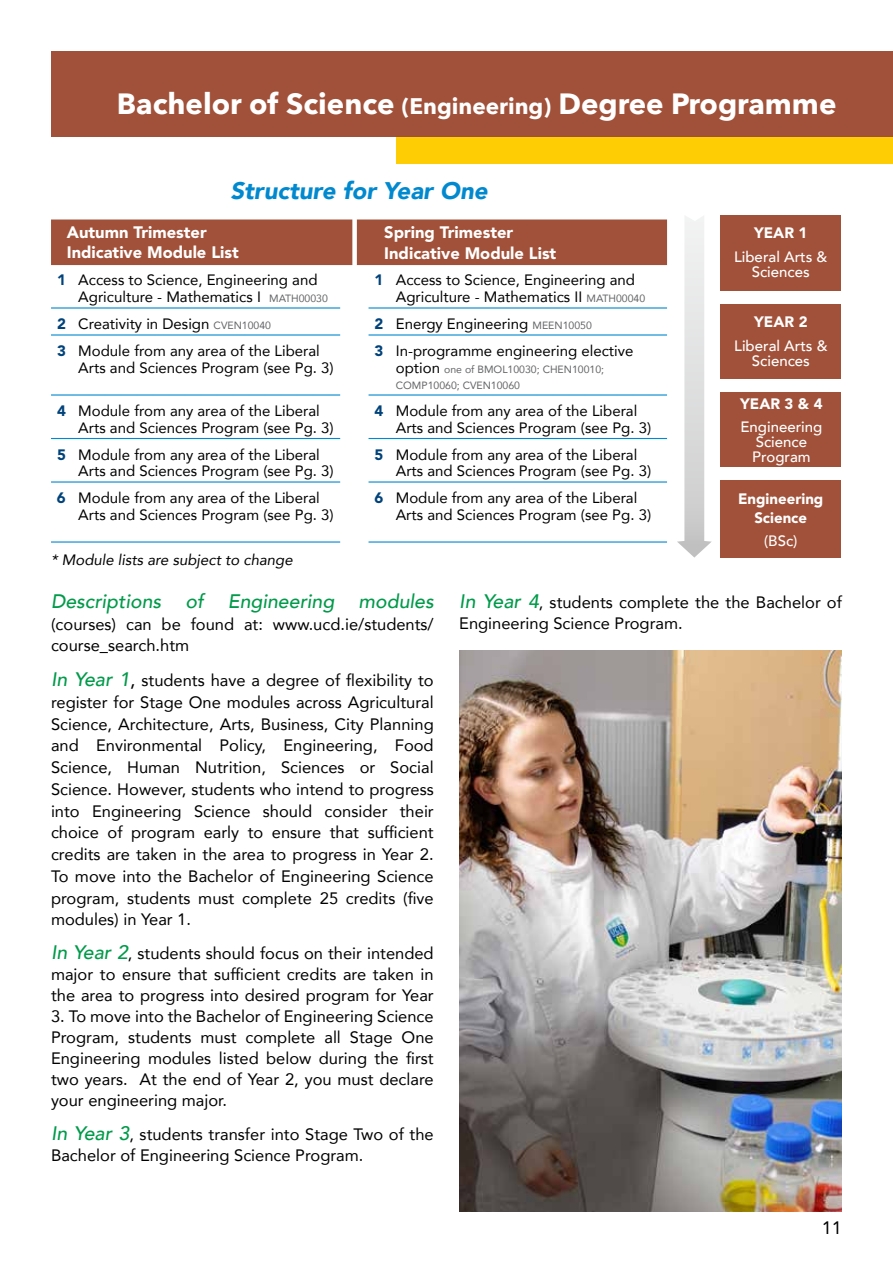
<style>
.page{position:relative;width:893px;height:1263px;background:#fff}
.page>*{position:absolute;margin:0;border:0;box-sizing:border-box;transform-origin:0 0}
.t1{font:700 29.25px "Avenir Next";color:#fff}
.t2{font:italic 900 24px "Avenir";color:#0089cf}
.t3{font:italic 500 19.5px "Avenir";color:#009a4a}
.t4{font:18px "Avenir";color:#000}
.t5{font:16.5px/21.8px "Avenir";color:#000}
.t6{font:900 16.5px/19.5px "Avenir";color:#fff}
.t7{font:15px/16.5px "Avenir";color:#000}
.t8{font:500 15px/15px "Avenir LT";color:#fff;text-align:center}
.t9{font:900 15px/19px "Avenir";color:#fff;text-align:center}
.t10{font:italic 15px "Avenir";color:#000}
.t11{font:10.5px/16.5px "Avenir";color:#636466}
.s1{font-size:22.5px}
.s2{font-weight:900;color:#00427a}
.s3{font-size:10.5px;color:#636466}
.s4{font-size:15px;color:#000}
.s5{font-weight:500;font-style:italic;font-size:19.5px;color:#009a4a}
.s6{font-size:19.5px}
</style>
<div class="page">
<div style="left:397px;top:134px;width:496px;height:30px;background:#ffcd03"></div>
<div style="left:51px;top:51px;width:842px;height:85px;background:#a15139"></div>
<svg style="left:677px;top:216px;width:35px;height:342px"></svg>
<div style="left:51px;top:219px;width:616px;height:46px;background:#a15139"></div>
<hr style="left:51px;top:307px;width:289px;height:2px;background:#0089cf">
<hr style="left:369px;top:307px;width:298px;height:2px;background:#0089cf">
<hr style="left:51px;top:334px;width:289px;height:2px;background:#0089cf">
<hr style="left:369px;top:334px;width:298px;height:2px;background:#0089cf">
<hr style="left:51px;top:394px;width:289px;height:2px;background:#0089cf">
<hr style="left:369px;top:394px;width:298px;height:2px;background:#0089cf">
<hr style="left:51px;top:438px;width:289px;height:1px;background:#0089cf">
<hr style="left:369px;top:438px;width:298px;height:1px;background:#0089cf">
<hr style="left:51px;top:481px;width:289px;height:2px;background:#0089cf">
<hr style="left:369px;top:481px;width:298px;height:2px;background:#0089cf">
<hr style="left:51px;top:541px;width:289px;height:2px;background:#0089cf">
<hr style="left:369px;top:541px;width:298px;height:2px;background:#0089cf">
<div style="left:352px;top:205px;width:5px;height:78px;background:#fff"></div>
<img style="left:459px;top:650px;width:383px;height:562px">
<div style="left:720px;top:215px;width:121px;height:343px;background:#a15139"></div>
<div style="left:718px;top:379px;width:123px;height:13px;background:#fff"></div>
<div style="left:719px;top:467px;width:123px;height:13px;background:#fff"></div>
<div style="left:718px;top:291px;width:123px;height:13px;background:#fff"></div>
<h1 class="t1" style="left:117px;top:78px;width:721px">Bachelor of Science <span class="s1">(Engineering)</span> Degree Programme</h1>
<h2 class="t2" style="left:230px;top:170px;width:259px">Structure for Year One</h2>
<p class="t6" style="left:67px;top:222px;width:174px">Autumn Trimester<br>Indicative Module List</p>
<p class="t6" style="left:384px;top:222px;width:174px;line-height:21px">Spring Trimester<br>Indicative Module List</p>
<p class="t7" style="left:78px;top:272px;width:251px;text-indent:-21px"><span class="s2">1</span> Access to Science, Engineering and<br>Agriculture - Mathematics I <span class="s3">MATH00030</span></p>
<p class="t7" style="left:396px;top:272px;width:251px;text-indent:-21px"><span class="s2">1</span> Access to Science, Engineering and<br>Agriculture - Mathematics II <span class="s3">MATH00040</span></p>
<p class="t7" style="left:57px;top:315px;width:215px"><span class="s2">2</span> Creativity in Design <span class="s3">CVEN10040</span></p>
<p class="t7" style="left:375px;top:315px;width:219px"><span class="s2">2</span> Energy Engineering <span class="s3">MEEN10050</span></p>
<p class="t7" style="left:78px;top:342px;width:257px;text-indent:-21px"><span class="s2">3</span> Module from any area of the Liberal<br>Arts and Sciences Program (see Pg. 3)</p>
<p class="t7" style="left:374px;top:342px;width:260px"><span class="s2">3</span> In-programme engineering elective</p>
<p class="t11" style="left:396px;top:360px;width:210px"><span class="s4">option</span> one of BMOL10030; CHEN10010;<br>COMP10060; CVEN10060</p>
<p class="t7" style="left:78px;top:402px;width:257px;text-indent:-21px"><span class="s2">4</span> Module from any area of the Liberal<br>Arts and Sciences Program (see Pg. 3)</p>
<p class="t7" style="left:396px;top:402px;width:257px;text-indent:-21px"><span class="s2">4</span> Module from any area of the Liberal<br>Arts and Sciences Program (see Pg. 3)</p>
<p class="t7" style="left:78px;top:446px;width:257px;text-indent:-21px"><span class="s2">5</span> Module from any area of the Liberal<br>Arts and Sciences Program (see Pg. 3)</p>
<p class="t7" style="left:396px;top:446px;width:257px;text-indent:-21px"><span class="s2">5</span> Module from any area of the Liberal<br>Arts and Sciences Program (see Pg. 3)</p>
<p class="t7" style="left:78px;top:489px;width:257px;text-indent:-21px"><span class="s2">6</span> Module from any area of the Liberal<br>Arts and Sciences Program (see Pg. 3)</p>
<p class="t7" style="left:396px;top:489px;width:257px;text-indent:-21px"><span class="s2">6</span> Module from any area of the Liberal<br>Arts and Sciences Program (see Pg. 3)</p>
<p class="t10" style="left:51px;top:551px;width:243px">* Module lists are subject to change</p>
<p class="t9" style="left:754px;top:223px;width:12px">Yea</p>
<p class="t9" style="left:784px;top:223px;width:25px">r 1</p>
<p class="t8" style="left:734px;top:250px;width:95px">Liberal Arts &amp;<br>Sciences</p>
<p class="t9" style="left:754px;top:312px;width:12px">Yea</p>
<p class="t9" style="left:784px;top:312px;width:25px">r 2</p>
<p class="t8" style="left:734px;top:338px;width:95px">Liberal Arts &amp;<br>Sciences</p>
<p class="t9" style="left:740px;top:394px;width:12px">Yea</p>
<p class="t9" style="left:770px;top:394px;width:54px">r 3 &amp; 4</p>
<p class="t8" style="left:740px;top:420px;width:83px">Engineering<br>Science<br>Program</p>
<p class="t9" style="left:738px;top:489px;width:87px">Engineering<br>Science</p>
<p class="t8" style="left:764px;top:534px;width:35px">(BSc)</p>
<p class="t3" style="left:51px;top:590px;width:384px">Descriptions of Engineering modules</p>
<p class="t5" style="left:51px;top:613px;width:384px">(courses) can be found at: www.ucd.ie/students/ course_search.htm</p>
<p class="t5" style="left:51px;top:669px;width:384px;text-align:justify"><span class="s5">In Year 1</span><span class="s6">,</span> students have a degree of flexibility to register for Stage One modules across Agricultural Science, Architecture, Arts, Business, City Planning and Environmental Policy, Engineering, Food Science, Human Nutrition, Sciences or Social Science. However, students who intend to progress into Engineering Science should consider their choice of program early to ensure that sufficient credits are taken in the area to progress in Year 2.<br>To move into the Bachelor of Engineering Science program, students must complete 25 credits (five modules) in Year 1.</p>
<p class="t5" style="left:51px;top:942px;width:384px;line-height:21px;text-align:justify"><span class="s5">In Year 2</span>, students should focus on their intended major to ensure that sufficient credits are taken in the area to progress into desired program for Year</p>
<p class="t5" style="left:51px;top:1005px;width:384px;line-height:21px;text-align:justify">3. To move into the Bachelor of Engineering Science Program, students must complete all Stage One Engineering modules listed below during the first two years. At the end of Year 2, you must declare your engineering major.</p>
<p class="t5" style="left:51px;top:1123px;width:384px;line-height:21px"><span class="s5">In Year 3</span>, students transfer into Stage Two of the<br>Bachelor of Engineering Science Program.</p>
<p class="t5" style="left:459px;top:591px;width:384px;line-height:21px"><span class="s5">In Year 4</span>, students complete the the Bachelor of<br>Engineering Science Program.</p>
<p class="t4" style="left:822px;top:1213px;width:22px">11</p>
</div>
